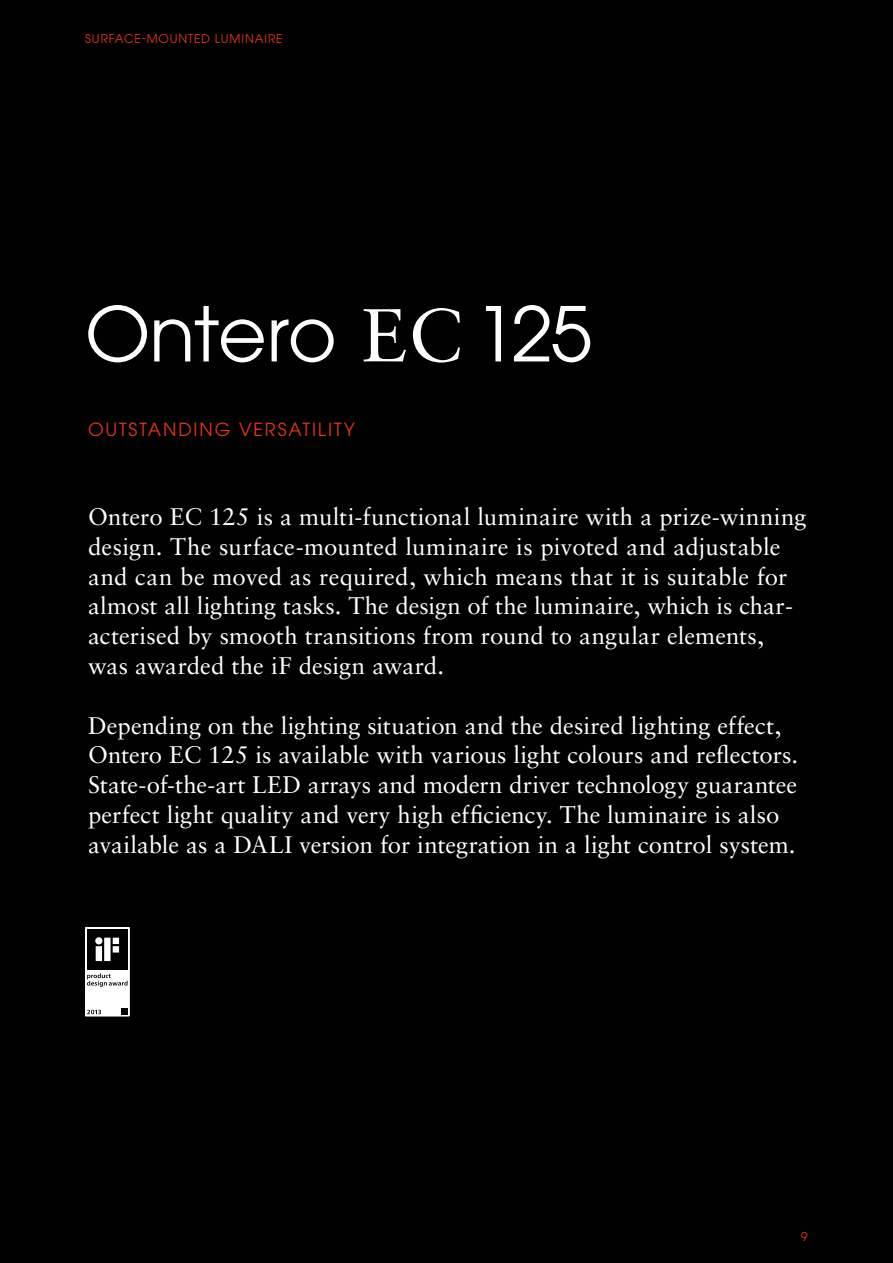
<style>
.page{position:relative;width:893px;height:1263px;background:#010101}
.page>*{position:absolute;margin:0;border:0;box-sizing:border-box;transform-origin:0 0}
.t1{font:75px "ITC Avant Garde Pro";letter-spacing:-.02em;color:#fff}
.t2{font:24px/29.7px "Sabon LT Std";letter-spacing:.005em;color:#fff}
.t3{font:18px "ITC Avant Garde Pro";letter-spacing:.105em;color:#e53515}
.t4{font:12px "ITC Avant Garde Pro";letter-spacing:.07em;color:#e53515}
.s1{font-family:"Sabon LT Std"}
</style>
<div class="page">
<div style="left:85px;top:927px;width:45px;height:89px;background:#fff"></div>
<div style="left:87px;top:929px;width:41px;height:40px;background:#000"></div>
<svg style="left:95px;top:937px;width:24px;height:24px"></svg>
<div style="left:121px;top:1008px;width:7px;height:6px;background:#000"></div>
<svg style="left:87px;top:973px;width:41px;height:14px"></svg>
<svg style="left:87px;top:1010px;width:14px;height:4px"></svg>
<p class="t4" style="left:85px;top:31px;width:199px">SURFACE-MOUNTED LUMINAIRE</p>
<h1 class="t1" style="left:85px;top:287px;width:508px">Ontero <span class="s1">EC</span> 125</h1>
<p class="t3" style="left:88px;top:418px;width:268px">OUTSTANDING VERSATILITY</p>
<p class="t2" style="left:88px;top:502px;width:720px">Ontero EC 125 is a multi-functional luminaire with a prize-winning design. The surface-mounted luminaire is pivoted and adjustable and can be moved as required, which means that it is suitable for almost all lighting tasks. The design of the luminaire, which is char&shy;acterised by smooth transitions from round to angular elements, was awarded the iF design award.</p>
<p class="t2" style="left:88px;top:710px;width:712px">Depending on the lighting situation and the desired lighting effect, Ontero EC 125 is available with various light colours and reflectors.<br>State-of-the-art LED arrays and modern driver technology guarantee perfect light quality and very high efficiency. The luminaire is also available as a DALI version for integration in a light control system.</p>
<p class="t4" style="left:801px;top:1229px;width:8px">9</p>
</div>
